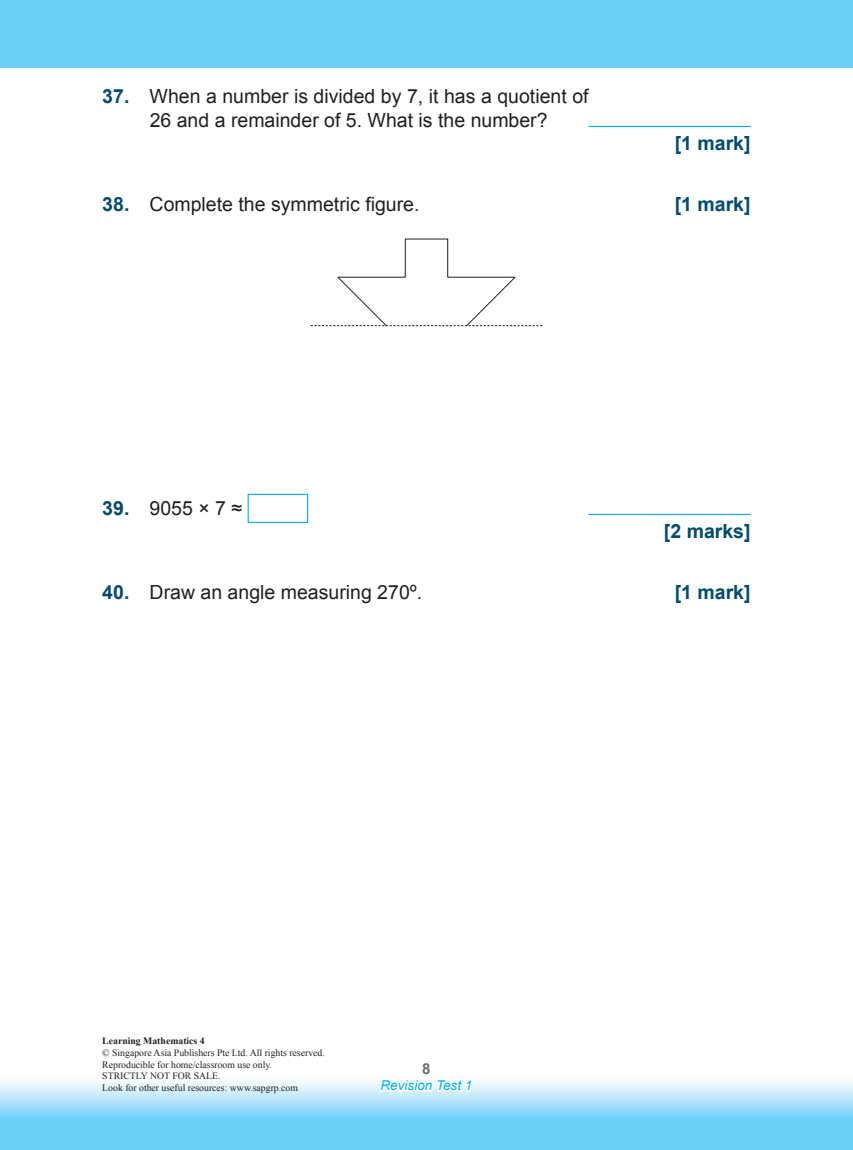
<style>
.page{position:relative;width:853px;height:1150px;background:#fff}
.page>*{position:absolute;margin:0;border:0;box-sizing:border-box;transform-origin:0 0}
.t1{font:19.5px/24px "Arial";color:#231f20;text-align:center}
.t2{font:700 19.5px "Arial";color:#004b6c}
.t3{font:italic 13.5px "Arial";color:#00aeef}
.t4{font:9.75px/11.7px "Times New Roman";color:#231f20}
.t5{font:700 9.75px "Times New Roman";color:#231f20}
.s1{font-weight:700;color:#004b6c}
</style>
<div class="page">
<svg style="left:0;top:1080px;width:853px;height:70px;background:#93daf7"></svg>
<svg style="left:377px;top:1080px;width:98px;height:20px"></svg>
<div style="left:0;top:0;width:853px;height:68px;background:#6bcff6"></div>
<hr style="left:588px;top:126px;width:162px;height:1px;background:#00aeef">
<svg style="left:310px;top:238px;width:232px;height:89px"></svg>
<div style="left:248px;top:494px;width:60px;height:29px;border:1px solid #00aeef"></div>
<hr style="left:588px;top:514px;width:162px;height:1px;background:#00aeef">
<p class="t1" style="left:102px;top:84px;width:488px"><span class="s1">37.</span> When a number is divided by 7, it has a quotient of<br>26 and a remainder of 5. What is the number?</p>
<p class="t2" style="left:674px;top:131px;width:77px">[1 mark]</p>
<p class="t1" style="left:102px;top:193px;width:319px"><span class="s1">38.</span> Complete the symmetric figure.</p>
<p class="t2" style="left:674px;top:192px;width:77px">[1 mark]</p>
<p class="t1" style="left:102px;top:496px;width:141px"><span class="s1">39.</span> 9055 × 7 ≈</p>
<p class="t2" style="left:664px;top:518px;width:88px">[2 marks]</p>
<p class="t1" style="left:102px;top:580px;width:321px"><span class="s1">40.</span> Draw an angle measuring 270º.</p>
<p class="t2" style="left:674px;top:579px;width:77px">[1 mark]</p>
<p class="t5" style="left:102px;top:1034px;width:104px">Learning Mathematics 4</p>
<p class="t4" style="left:102px;top:1046px;width:224px">© Singapore Asia Publishers Pte Ltd. All rights reserved.<br>Reproducible for home/classroom use only.<br>STRICTLY NOT FOR SALE.<br>Look for other useful resources: www.sapgrp.com</p>
<h2 class="t3" style="left:380px;top:1076px;width:93px">Revision Test 1</h2>
</div>
